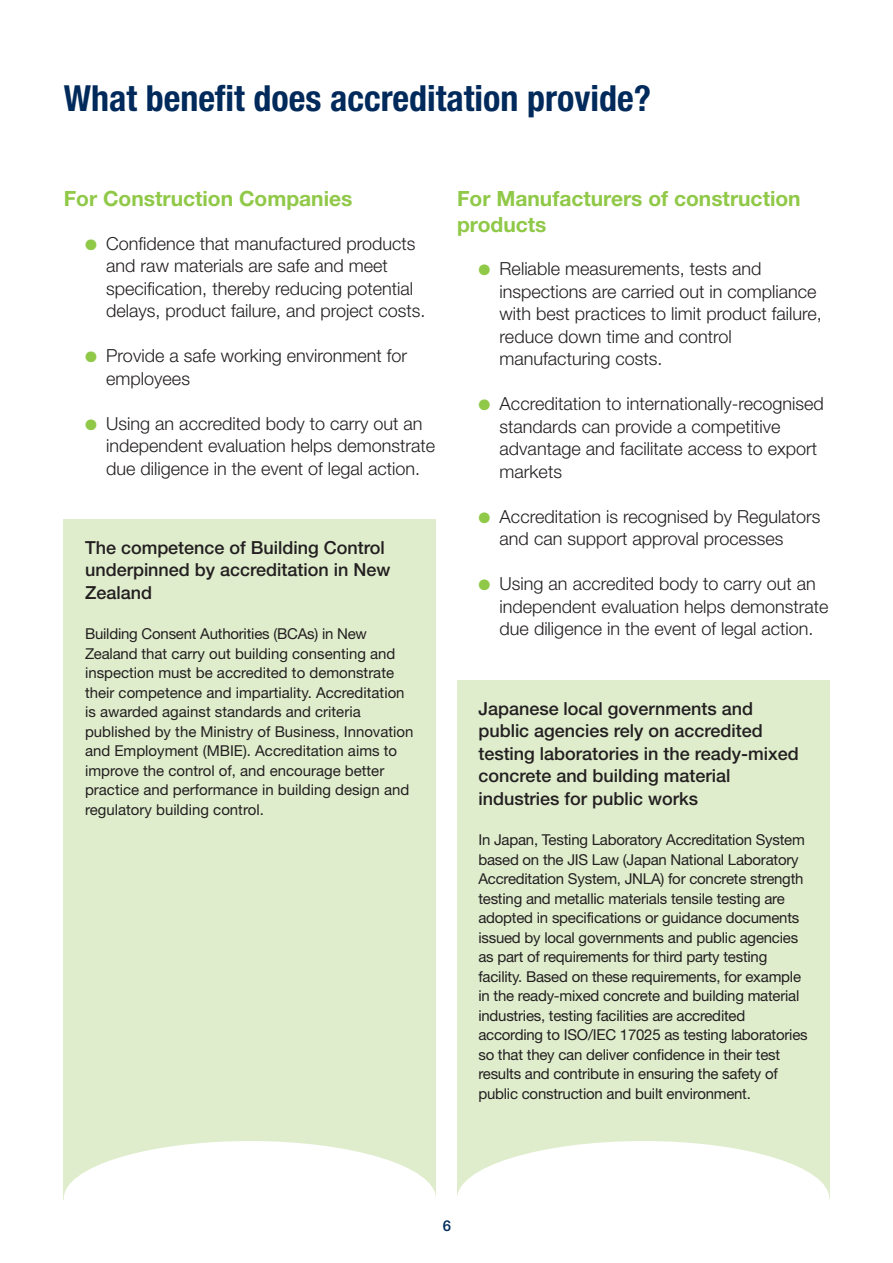
<style>
.page{position:relative;width:893px;height:1263px;background:#fff}
.page>*{position:absolute;margin:0;border:0;box-sizing:border-box;transform-origin:0 0}
.t1{font:700 condensed 36px "Helvetica Neue";color:#002a5b}
.t2{font:700 21px/25.5px "Helvetica Neue";color:#90c848}
.t3{font:300 18px/22.5px "Helvetica Neue";color:#231f20}
.t4{font:500 18px/22.5px "Helvetica Neue";color:#231f20}
.t5{font:15px/19.5px "Helvetica Neue";letter-spacing:-.015em;color:#231f20}
.t6{font:500 15px "Helvetica Neue";color:#002e5e}
.s1{color:#90c848}
</style>
<div class="page">
<div style="left:457px;top:680px;width:372px;height:519px;background:#dfedcd"></div>
<div style="left:64px;top:519px;width:372px;height:680px;background:#dfedcd"></div>
<div style="left:64px;top:1141px;width:372px;height:115px;background:#fff;border-radius:50%"></div>
<div style="left:457px;top:1141px;width:372px;height:115px;background:#fff;border-radius:50%"></div>
<h1 class="t1" style="left:64px;top:85px;width:589px">What benefit does accreditation provide?</h1>
<h2 class="t2" style="left:64px;top:188px;width:290px">For Construction Companies</h2>
<p class="t3" style="left:106px;top:232px;width:321px;text-indent:-21px"><span class="s1">●</span> Confidence that manufactured products and raw materials are safe and meet specification, thereby reducing potential delays, product failure, and project costs.</p>
<p class="t3" style="left:106px;top:344px;width:302px;text-indent:-21px"><span class="s1">●</span> Provide a safe working environment for employees</p>
<p class="t3" style="left:106px;top:412px;width:330px;text-indent:-21px"><span class="s1">●</span> Using an accredited body to carry out an independent evaluation helps demonstrate due diligence in the event of legal action.</p>
<p class="t4" style="left:85px;top:538px;width:307px">The competence of Building Control underpinned by accreditation in New<br>Zealand</p>
<p class="t5" style="left:85px;top:626px;width:330px">Building Consent Authorities (BCAs) in New Zealand that carry out building consenting and inspection must be accredited to demonstrate their competence and impartiality. Accreditation is awarded against standards and criteria published by the Ministry of Business, Innovation and Employment (MBIE). Accreditation aims to improve the control of, and encourage better practice and performance in building design and regulatory building control.</p>
<h2 class="t2" style="left:457px;top:188px;width:345px">For Manufacturers of construction products</h2>
<p class="t3" style="left:500px;top:257px;width:324px;text-indent:-21px"><span class="s1">●</span> Reliable measurements, tests and inspections are carried out in compliance with best practices to limit product failure, reduce down time and control manufacturing costs.</p>
<p class="t3" style="left:500px;top:392px;width:326px;text-indent:-21px"><span class="s1">●</span> Accreditation to internationally-recognised standards can provide a competitive advantage and facilitate access to export markets</p>
<p class="t3" style="left:500px;top:505px;width:322px;text-indent:-21px"><span class="s1">●</span> Accreditation is recognised by Regulators and can support approval processes</p>
<p class="t3" style="left:500px;top:572px;width:330px;text-indent:-21px"><span class="s1">●</span> Using an accredited body to carry out an independent evaluation helps demonstrate due diligence in the event of legal action.</p>
<p class="t4" style="left:478px;top:698px;width:322px">Japanese local governments and public agencies rely on accredited testing laboratories in the ready-mixed concrete and building material industries for public works</p>
<p class="t5" style="left:478px;top:831px;width:331px">In Japan, Testing Laboratory Accreditation System based on the JIS Law (Japan National Laboratory Accreditation System, JNLA) for concrete strength testing and metallic materials tensile testing are adopted in specifications or guidance documents issued by local governments and public agencies as part of requirements for third party testing facility. Based on these requirements, for example in the ready-mixed concrete and building material industries, testing facilities are accredited according to ISO/IEC 17025 as testing laboratories so that they can deliver confidence in their test results and contribute in ensuring the safety of public construction and built environment.</p>
<p class="t6" style="left:443px;top:1220px;width:10px">6</p>
</div>
